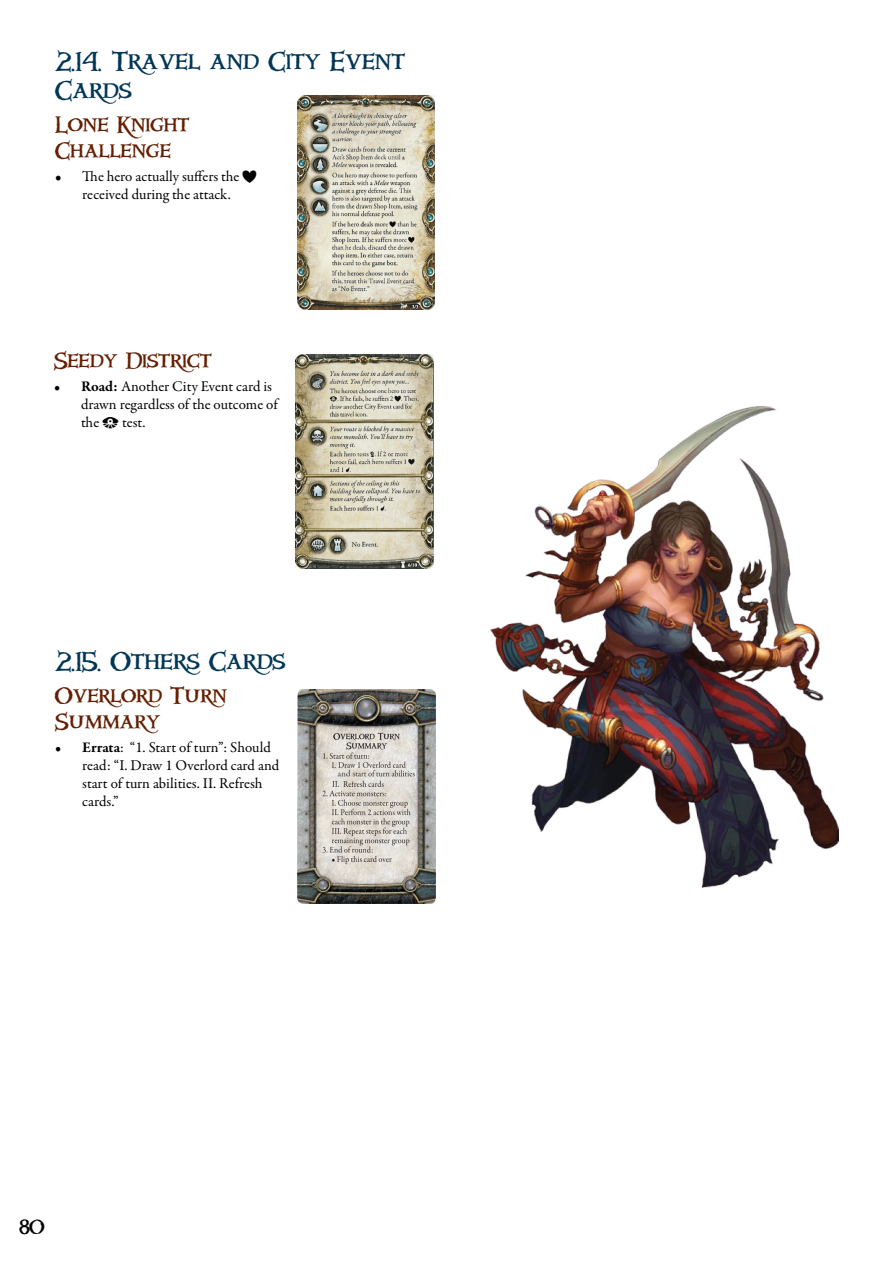
<style>
.page{position:relative;width:893px;height:1263px;background:#fff}
.page>*{position:absolute;margin:0;border:0;box-sizing:border-box;transform-origin:0 0}
.t1{font:24px/28.8px "Windlass Ger";color:#003656}
.t2{font:21px/25.2px "Windlass Ger";color:#641e00}
.t3{font:18px "Windlass Ger";color:#000}
.t4{font:15px/18px "Garamond Premr Pro";color:#000}
.s1{font-family:"Gara Scenario Descent"}
.s2{font-weight:700}
</style>
<div class="page">
<img style="left:297px;top:95px;width:138px;height:214px">
<img style="left:296px;top:354px;width:138px;height:214px">
<img style="left:297px;top:690px;width:138px;height:214px">
<img style="left:490px;top:406px;width:349px;height:481px">
<h1 class="t1" style="left:55px;top:48px;width:351px">2.14. Travel and City Event<br>Cards</h1>
<h2 class="t2" style="left:55px;top:113px;width:136px">Lone Knight<br>Challenge</h2>
<p class="t4" style="left:55px;top:167px;width:203px;text-align:center">• The hero actually suffers the <span class="s1">≥ </span>received during the attack.</p>
<h2 class="t2" style="left:54px;top:348px;width:159px">Seedy District</h2>
<p class="t4" style="left:81px;top:377px;width:198px;text-indent:-27px"><span class="s2">• Road:</span> Another City Event card is drawn regardless of the outcome of the</p>
<p class="t4" style="left:122px;top:413px;width:25px">test.</p>
<h1 class="t1" style="left:55px;top:647px;width:232px">2.15. Others Cards</h1>
<h2 class="t2" style="left:55px;top:684px;width:173px">Overlord Turn<br>Summary</h2>
<p class="t4" style="left:82px;top:738px;width:199px;text-indent:-27px"><span class="s2">• Errata</span>: “1. Start of turn”: Should read: “I. Draw 1 Overlord card and start of turn abilities. II. Refresh cards.”</p>
<p class="t3" style="left:19px;top:1214px;width:27px">80</p>
</div>
